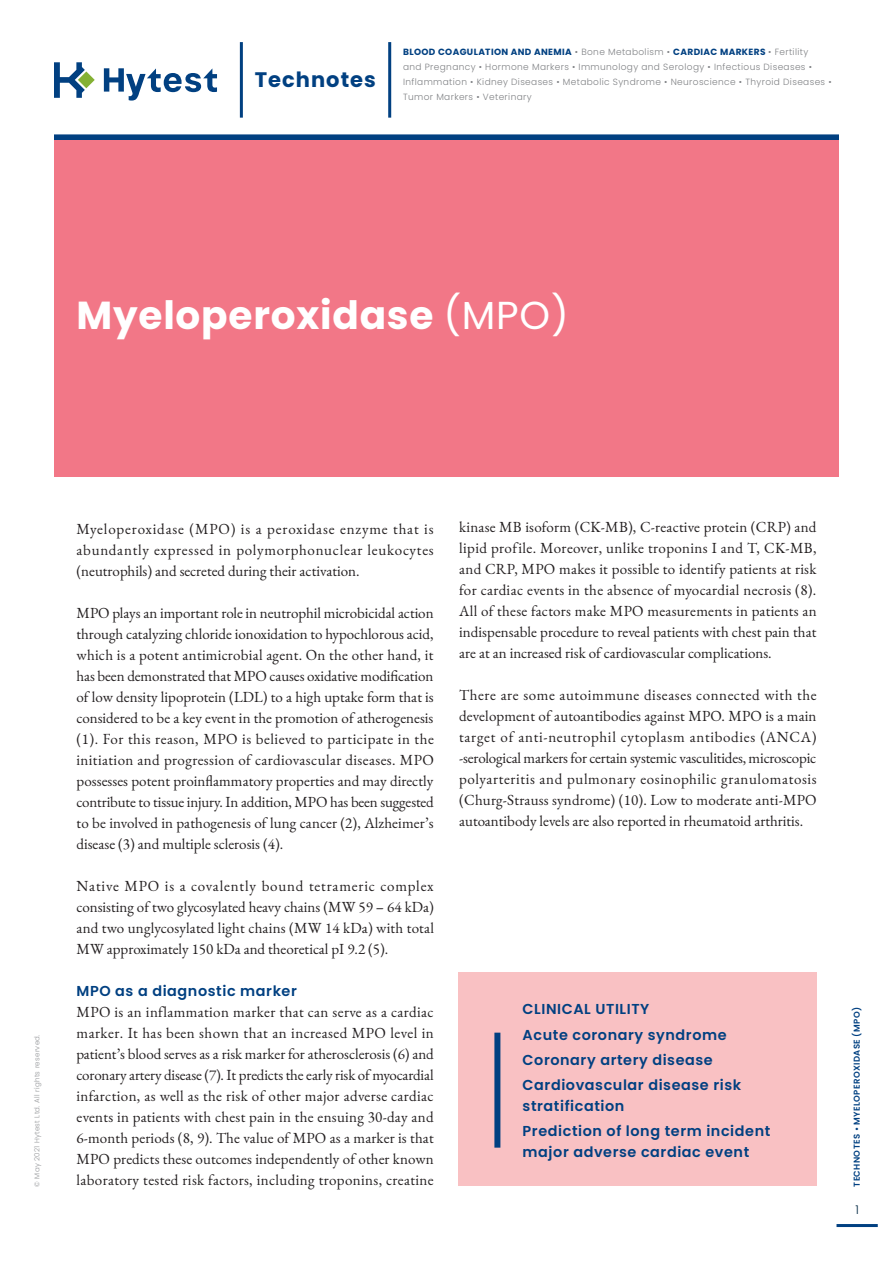
<style>
.page{position:relative;width:893px;height:1263px;background:#fff}
.page>*{position:absolute;margin:0;border:0;box-sizing:border-box;transform-origin:0 0}
.Otsikko{font:700 39px "Poppins";letter-spacing:.02em;color:#fff}
.t1{font:700 21px "Poppins";letter-spacing:.05em;color:#014081}
.Leipäteksti{font:15px/21px "EB Garamond";color:#231f20;text-align:justify}
.Nosto{font:600 14.4px/21px "Poppins";letter-spacing:.04em;color:#014081}
.Väliotsikko_pienellä{font:600 14.4px "Poppins";letter-spacing:.04em;color:#014081}
.t2{font:300 12px "Poppins";color:#002842}
.t3{font:300 9px/15px "Poppins";letter-spacing:.04em;color:#808285}
.t4{font:600 8.55px "Poppins";letter-spacing:.04em;color:#014081}
.t5{font:300 7.05px "Poppins";letter-spacing:.04em;color:#939598}
.s1{font-weight:700;color:#014081}
.s2{font-weight:400}
</style>
<div class="page">
<hr style="left:836px;top:1224px;width:42px;height:3px;background:#014081">
<svg style="left:54px;top:62px;width:41px;height:36px"></svg>
<svg style="left:104px;top:68px;width:113px;height:33px"></svg>
<hr style="left:240px;top:42px;width:3px;height:76px;background:#014081">
<hr style="left:388px;top:42px;width:3px;height:76px;background:#014081">
<div style="left:54px;top:134px;width:785px;height:6px;background:#014081"></div>
<div style="left:54px;top:140px;width:785px;height:337px;background:#f27787"></div>
<div style="left:458px;top:972px;width:358px;height:214px;background:#f9c1c3"></div>
<div style="left:494px;top:1033px;width:6px;height:115px;background:#014081"></div>
<h2 class="t1" style="left:255px;top:68px;width:123px">Technotes</h2>
<p class="t3" style="left:403px;top:45px;width:430px"><span class="s1">BLOOD COAGULATION AND ANEMIA</span> • Bone Metabolism • <span class="s1">CARDIAC MARKERS</span> • Fertility<br>and Pregnancy • Hormone Markers • Immunology and Serology • Infectious Diseases • Inflammation • Kidney Diseases • Metabolic Syndrome • Neuroscience • Thyroid Diseases • Tumor Markers • Veterinary</p>
<p class="Otsikko" style="left:77px;top:293px;width:494px">Myeloperoxidase <span class="s2">(MPO)</span></p>
<p class="t5" style="left:33px;top:1187px;width:154px;rotate:-90deg">© May 2021 Hytest Ltd. All rights reserved.</p>
<p class="Leipäteksti" style="left:77px;top:518px;width:359px">Myeloperoxidase (MPO) is a peroxidase enzyme that is abundantly expressed in polymorphonuclear leukocytes (neutrophils) and secreted during their activation.</p>
<p class="Leipäteksti" style="left:77px;top:602px;width:359px">MPO plays an important role in neutrophil microbicidal action through catalyzing chloride ionoxidation to hypochlorous acid, which is a potent antimicrobial agent. On the other hand, it has been demonstrated that MPO causes oxidative modification of low density lipoprotein (LDL) to a high uptake form that is considered to be a key event in the promotion of atherogenesis (1). For this reason, MPO is believed to participate in the initiation and progression of cardiovascular diseases. MPO possesses potent proinflammatory properties and may directly contribute to tissue injury. In addition, MPO has been suggested to be involved in pathogenesis of lung cancer (2), Alzheimer’s disease (3) and multiple sclerosis (4).</p>
<p class="Leipäteksti" style="left:77px;top:875px;width:359px">Native MPO is a covalently bound tetrameric complex consisting of two glycosylated heavy chains (MW 59 – 64 kDa) and two unglycosylated light chains (MW 14 kDa) with total MW approximately 150 kDa and theoretical pI 9.2 (5).</p>
<p class="Väliotsikko_pienellä" style="left:77px;top:982px;width:222px">MPO as a diagnostic marker</p>
<p class="Leipäteksti" style="left:77px;top:1001px;width:359px">MPO is an inflammation marker that can serve as a cardiac marker. It has been shown that an increased MPO level in patient’s blood serves as a risk marker for atherosclerosis (6) and coronary artery disease (7). It predicts the early risk of myocardial infarction, as well as the risk of other major adverse cardiac events in patients with chest pain in the ensuing 30-day and 6-month periods (8, 9). The value of MPO as a marker is that MPO predicts these outcomes independently of other known laboratory tested risk factors, including troponins, creatine</p>
<p class="Leipäteksti" style="left:459px;top:517px;width:359px">kinase MB isoform (CK-MB), C-reactive protein (CRP) and lipid profile. Moreover, unlike troponins I and T, CK-MB, and CRP, MPO makes it possible to identify patients at risk for cardiac events in the absence of myocardial necrosis (8).<br>All of these factors make MPO measurements in patients an indispensable procedure to reveal patients with chest pain that are at an increased risk of cardiovascular complications.</p>
<p class="Leipäteksti" style="left:459px;top:685px;width:359px">There are some autoimmune diseases connected with the development of autoantibodies against MPO. MPO is a main target of anti-neutrophil cytoplasm antibodies (ANCA) -serological markers for certain systemic vasculitides, microscopic polyarteritis and pulmonary eosinophilic granulomatosis (Churg-Strauss syndrome) (10). Low to moderate anti-MPO autoantibody levels are also reported in rheumatoid arthritis.</p>
<p class="Nosto" style="left:523px;top:999px;width:128px">CLINICAL UTILITY</p>
<p class="Nosto" style="left:523px;top:1024px;width:205px">Acute coronary syndrome</p>
<p class="Nosto" style="left:523px;top:1049px;width:192px">Coronary artery disease</p>
<p class="Nosto" style="left:523px;top:1074px;width:220px">Cardiovascular disease risk stratification</p>
<p class="Nosto" style="left:523px;top:1121px;width:249px">Prediction of long term incident major adverse cardiac event</p>
<p class="t4" style="left:852px;top:1187px;width:181px;rotate:-90deg">TECHNOTES • MYELOPEROXIDASE (MPO)</p>
<p class="t2" style="left:855px;top:1202px;width:5px">1</p>
</div>
